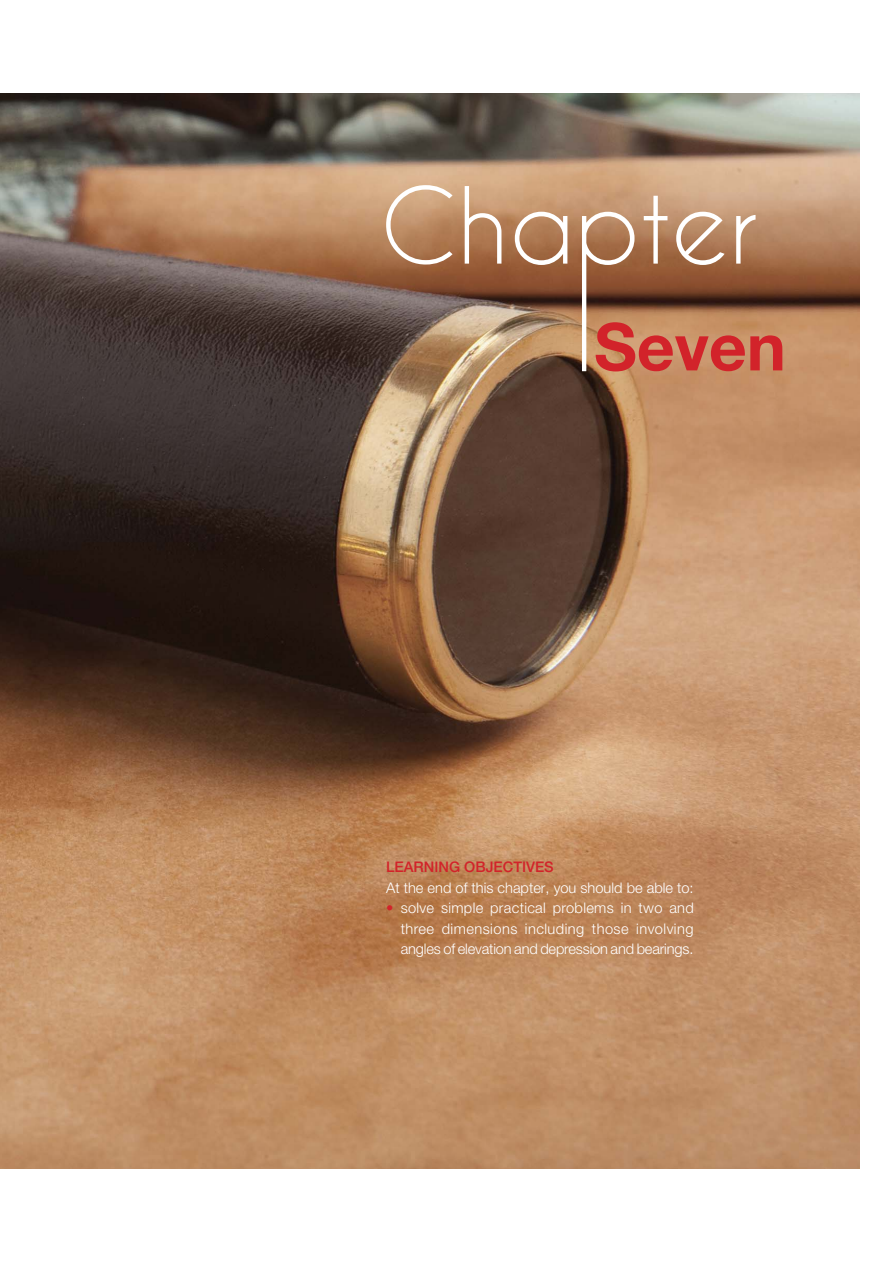
<style>
.page{position:relative;width:893px;height:1263px;background:#fff}
.page>*{position:absolute;margin:0;border:0;box-sizing:border-box;transform-origin:0 0}
.t1{font:700 65.85px "Helvetica Neue";color:#d2232a}
.t2{font:300 14.7px/20.5px "Helvetica Neue LT Std";letter-spacing:-.01em;color:#fff;text-align:justify}
.t3{font:500 14.7px "Helvetica Neue LT Std";color:#d2232a}
.s1{color:#d2232a}
</style>
<div class="page">
<img style="left:0;top:94px;width:859px;height:1075px">
<svg style="left:386px;top:185px;width:369px;height:186px;background:#ae8465"></svg>
<h1 class="t1" style="left:594px;top:306px;width:193px">Seven</h1>
<p class="t3" style="left:386px;top:862px;width:169px">LEARNING OBJECTIVES</p>
<p class="t2" style="left:386px;top:879px;width:309px">At the end of this chapter, you should be able to:</p>
<p class="t2" style="left:401px;top:899px;width:295px;text-indent:-15px"><span class="s1">•</span> solve simple practical problems in two and three dimensions including those involving angles of elevation and depression and bearings.</p>
</div>
